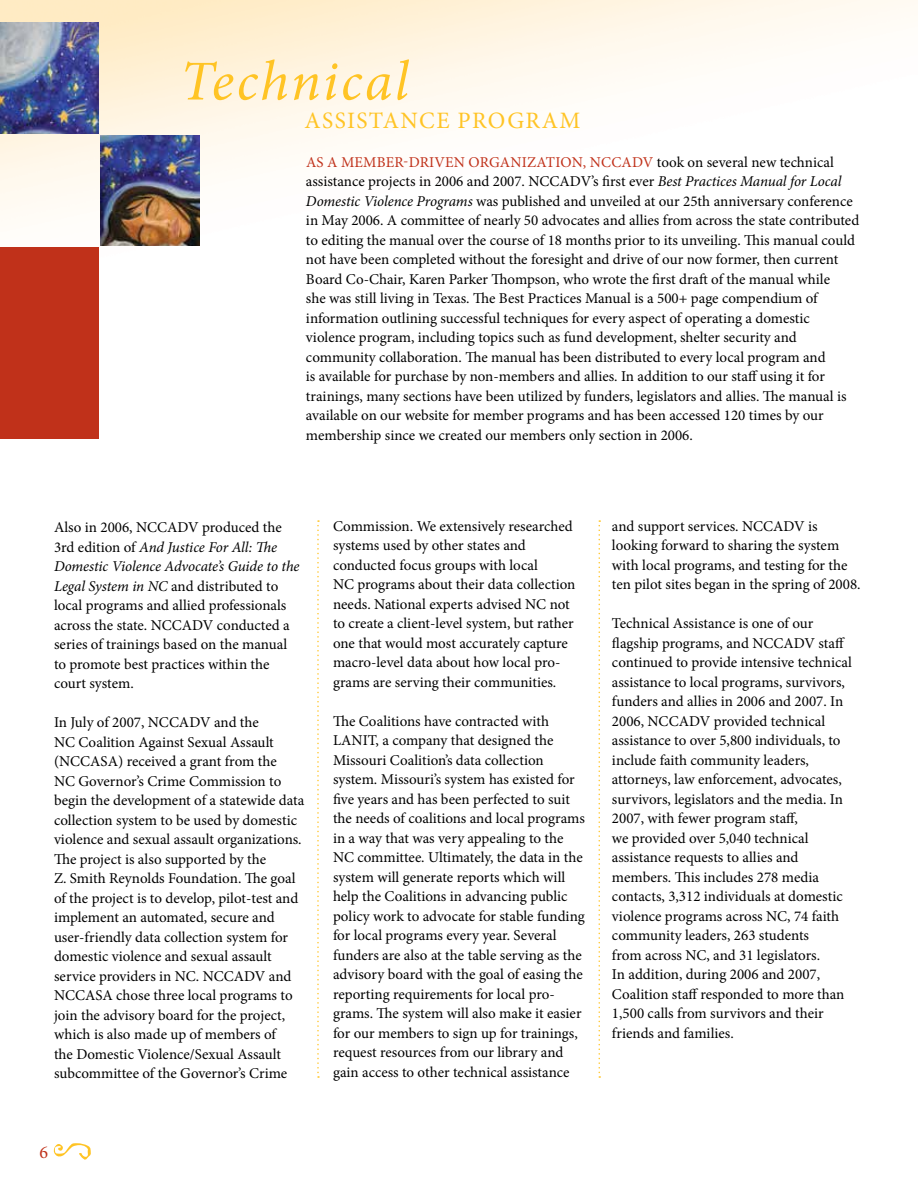
<style>
.page{position:relative;width:918px;height:1188px;background:#fff}
.page>*{position:absolute;margin:0;border:0;box-sizing:border-box;transform-origin:0 0}
.t1{font:italic 56.4px "Minion Pro";color:#ffc425}
.t2{font:23.55px "Minion Pro";letter-spacing:.055em;color:#ffc425}
.t3{font:18px "Minion Pro";color:#c0311a}
.t4{font:15px/19.5px "Minion Pro";color:#000}
.s1{color:#c0311a}
.s2{font-style:italic}
</style>
<div class="page">
<svg style="left:53px;top:1143px;width:38px;height:17px"></svg>
<div style="left:0;top:247px;width:99px;height:192px;background:#c0311a"></div>
<svg style="left:317px;top:520px;width:2px;height:558px"></svg>
<svg style="left:598px;top:520px;width:2px;height:558px"></svg>
<img style="left:0;top:22px;width:99px;height:112px">
<img style="left:100px;top:135px;width:100px;height:111px">
<h1 class="t1" style="left:180px;top:43px;width:231px">Technical</h1>
<h2 class="t2" style="left:305px;top:105px;width:277px">ASSISTANCE PROGRAM</h2>
<p class="t4" style="left:306px;top:152px;width:555px"><span class="s1">AS A MEMBER-DRIVEN ORGANIZATION, NCCADV</span> took on several new technical assistance projects in 2006 and 2007. NCCADV’s first ever <span class="s2">Best Practices Manual for Local Domestic Violence Programs</span> was published and unveiled at our 25th anniversary conference in May 2006. A committee of nearly 50 advocates and allies from across the state contributed to editing the manual over the course of 18 months prior to its unveiling. This manual could not have been completed without the foresight and drive of our now former, then current Board Co-Chair, Karen Parker Thompson, who wrote the first draft of the manual while<br>she was still living in Texas. The Best Practices Manual is a 500+ page compendium of information outlining successful techniques for every aspect of operating a domestic violence program, including topics such as fund development, shelter security and community collaboration. The manual has been distributed to every local program and<br>is available for purchase by non-members and allies. In addition to our staff using it for trainings, many sections have been utilized by funders, legislators and allies. The manual is available on our website for member programs and has been accessed 120 times by our membership since we created our members only section in 2006.</p>
<p class="t4" style="left:54px;top:518px;width:247px">Also in 2006, NCCADV produced the 3rd edition of <span class="s2">And Justice For All: The Domestic Violence Advocate’s Guide to the Legal System in NC</span> and distributed to local programs and allied professionals across the state. NCCADV conducted a series of trainings based on the manual to promote best practices within the court system.</p>
<p class="t4" style="left:54px;top:713px;width:252px">In July of 2007, NCCADV and the<br>NC Coalition Against Sexual Assault (NCCASA) received a grant from the<br>NC Governor’s Crime Commission to begin the development of a statewide data collection system to be used by domestic violence and sexual assault organizations.<br>The project is also supported by the<br>Z. Smith Reynolds Foundation. The goal of the project is to develop, pilot-test and implement an automated, secure and user-friendly data collection system for domestic violence and sexual assault service providers in NC. NCCADV and NCCASA chose three local programs to join the advisory board for the project, which is also made up of members of<br>the Domestic Violence/Sexual Assault subcommittee of the Governor’s Crime</p>
<p class="t3" style="left:39px;top:1140px;width:10px">6</p>
<p class="t4" style="left:333px;top:516px;width:244px">Commission. We extensively researched systems used by other states and conducted focus groups with local<br>NC programs about their data collection needs. National experts advised NC not to create a client-level system, but rather one that would most accurately capture macro-level data about how local pro&shy;grams are serving their communities.</p>
<p class="t4" style="left:333px;top:711px;width:253px">The Coalitions have contracted with LANIT, a company that designed the Missouri Coalition’s data collection system. Missouri’s system has existed for five years and has been perfected to suit the needs of coalitions and local programs in a way that was very appealing to the NC committee. Ultimately, the data in the system will generate reports which will help the Coalitions in advancing public policy work to advocate for stable funding for local programs every year. Several funders are also at the table serving as the advisory board with the goal of easing the reporting requirements for local pro&shy;grams. The system will also make it easier for our members to sign up for trainings, request resources from our library and gain access to other technical assistance</p>
<p class="t4" style="left:612px;top:516px;width:250px">and support services. NCCADV is looking forward to sharing the system with local programs, and testing for the ten pilot sites began in the spring of 2008.</p>
<p class="t4" style="left:612px;top:614px;width:241px">Technical Assistance is one of our flagship programs, and NCCADV staff continued to provide intensive technical assistance to local programs, survivors, funders and allies in 2006 and 2007. In 2006, NCCADV provided technical assistance to over 5,800 individuals, to include faith community leaders, attorneys, law enforcement, advocates, survivors, legislators and the media. In 2007, with fewer program staff,<br>we provided over 5,040 technical assistance requests to allies and members. This includes 278 media contacts, 3,312 individuals at domestic violence programs across NC, 74 faith community leaders, 263 students<br>from across NC, and 31 legislators.<br>In addition, during 2006 and 2007, Coalition staff responded to more than 1,500 calls from survivors and their friends and families.</p>
</div>
